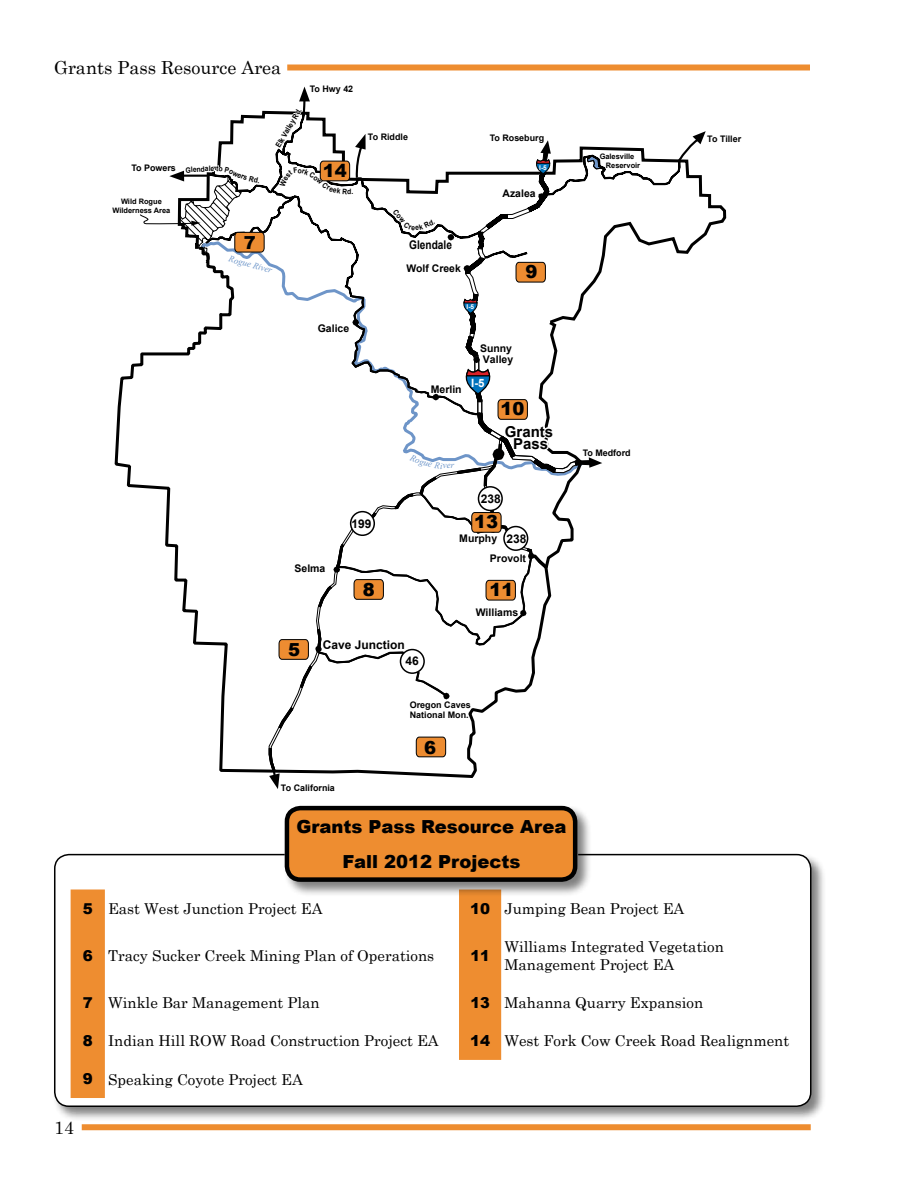
<style>
.page{position:relative;width:918px;height:1188px;background:#fff}
.page>*{position:absolute;margin:0;border:0;box-sizing:border-box;transform-origin:0 0}
.Heading_1{font:900 18px "Arial";color:#000}
.t1{font:18px "Century Schoolbook";color:#000}
.Body{font:15px/18px "Century Schoolbook";color:#000}
.Body-2{font:900 15px "Arial";color:#000}
.t2{font:700 15px/12px "Arial";color:#000;text-align:center}
.t3{font:700 12px "Arial";color:#000}
.t4{font:700 12px "Arial";color:#000;scale:.84 1}
.t5{font:700 11.55px "Arial";color:#fff}
.t6{font:700 10.5px/10.5px "Arial";color:#000}
.t7{font:700 9px/10.5px "Arial";color:#000}
.t8{font:italic 9px "Times New Roman";color:#6f97ca}
.t9{font:700 7.5px/9px "Arial";color:#000;text-align:center}
.t10{font:700 7.5px "Arial";color:#000;scale:.9 1}
.t11{font:700 6.6px "Arial";color:#fff}
</style>
<div class="page">
<div style="left:287px;top:64px;width:523px;height:6px;background:#ee8d30"></div>
<div style="left:82px;top:1124px;width:729px;height:6px;background:#ee8d30"></div>
<div style="left:52px;top:852px;width:774px;height:270px;background:#000;opacity:.5"></div>
<div style="left:54px;top:854px;width:757px;height:253px;background:#fff;border:2px solid #000;border-radius:14px"></div>
<svg style="left:71px;top:890px;width:430px;height:208px"></svg>
<div style="left:283px;top:804px;width:310px;height:93px;background:#000;opacity:.5"></div>
<div style="left:287px;top:808px;width:288px;height:72px;background:#ee8d30;border-radius:14px"></div>
<div style="left:285px;top:806px;width:292px;height:76px;border:4px solid #000;border-radius:14px"></div>
<svg style="left:682px;top:164px;width:45px;height:90px"></svg>
<svg style="left:605px;top:147px;width:77px;height:107px"></svg>
<svg style="left:677px;top:131px;width:29px;height:33px"></svg>
<svg style="left:139px;top:87px;width:466px;height:702px"></svg>
<p class="t1" style="left:54px;top:52px;width:229px">Grants Pass Resource Area</p>
<p class="t7" style="left:131px;top:162px;width:46px">To Powers</p>
<p class="t9" style="left:112px;top:197px;width:59px">Wild Rogue<br>Wilderness Area</p>
<p class="t10" style="left:209px;top:164px;width:4px">l</p>
<p class="t10" style="left:273px;top:144px;width:50px;rotate:-59deg">Elk Valley Rd.</p>
<p class="t7" style="left:310px;top:84px;width:45px">To Hwy 42</p>
<p class="t7" style="left:368px;top:132px;width:42px">To Riddle</p>
<p class="t7" style="left:490px;top:133px;width:56px">To Roseburg</p>
<p class="t7" style="left:707px;top:134px;width:35px">To Tiller</p>
<p class="t9" style="left:606px;top:152px;width:36px;text-align:left;text-indent:-6px">Galesville<br>Reservoir</p>
<p class="t6" style="left:503px;top:188px;width:35px">Azalea</p>
<p class="Heading_1" style="left:323px;top:157px;width:26px">14</p>
<p class="t11" style="left:539px;top:163px;width:9px">I-5</p>
<p class="Heading_1" style="left:244px;top:230px;width:14px">7</p>
<p class="t8" style="left:231px;top:252px;width:46px;rotate:16deg">Rogue River</p>
<p class="t4" style="left:409px;top:236px;width:52px">Glendale</p>
<p class="t6" style="left:407px;top:263px;width:56px">Wolf Creek</p>
<p class="Heading_1" style="left:525px;top:259px;width:14px">9</p>
<p class="t6" style="left:318px;top:324px;width:33px">Galice</p>
<p class="t11" style="left:467px;top:303px;width:9px">I-5</p>
<p class="t6" style="left:431px;top:384px;width:32px">Merlin</p>
<p class="t6" style="left:480px;top:344px;width:35px">Sunny<br>Valley</p>
<p class="t5" style="left:471px;top:375px;width:15px">I-5</p>
<p class="Heading_1" style="left:501px;top:396px;width:26px">10</p>
<p class="t2" style="left:505px;top:426px;width:50px">Grants<br>Pass</p>
<p class="t7" style="left:583px;top:448px;width:49px">To Medford</p>
<p class="t3" style="left:352px;top:516px;width:22px">199</p>
<p class="t3" style="left:481px;top:491px;width:22px">238</p>
<p class="Heading_1" style="left:474px;top:509px;width:26px">13</p>
<p class="t3" style="left:506px;top:531px;width:22px">238</p>
<p class="t6" style="left:490px;top:554px;width:38px">Provolt</p>
<p class="t6" style="left:459px;top:534px;width:39px">Murphy</p>
<p class="t6" style="left:295px;top:564px;width:32px">Selma</p>
<p class="Heading_1" style="left:363px;top:577px;width:14px">8</p>
<p class="Heading_1" style="left:288px;top:637px;width:14px">5</p>
<p class="t3" style="left:323px;top:637px;width:84px">Cave Junction</p>
<p class="t3" style="left:406px;top:653px;width:15px">46</p>
<p class="Heading_1" style="left:490px;top:577px;width:26px">11</p>
<p class="t6" style="left:476px;top:607px;width:44px">Williams</p>
<p class="t7" style="left:410px;top:700px;width:63px">Oregon Caves<br>National Mon.</p>
<p class="t7" style="left:281px;top:783px;width:55px">To California</p>
<p class="Heading_1" style="left:424px;top:734px;width:14px">6</p>
<p class="Heading_1" style="left:296px;top:813px;width:272px">Grants Pass Resource Area</p>
<p class="Heading_1" style="left:343px;top:848px;width:179px">Fall 2012 Projects</p>
<p class="Body-2" style="left:83px;top:898px;width:12px">5</p>
<p class="Body" style="left:108px;top:898px;width:216px">East West Junction Project EA</p>
<p class="Body-2" style="left:470px;top:898px;width:22px">10</p>
<p class="Body" style="left:504px;top:898px;width:181px">Jumping Bean Project EA</p>
<p class="Body-2" style="left:83px;top:945px;width:12px">6</p>
<p class="Body" style="left:108px;top:945px;width:328px">Tracy Sucker Creek Mining Plan of Operations</p>
<p class="Body-2" style="left:470px;top:945px;width:21px">11</p>
<p class="Body" style="left:504px;top:937px;width:221px">Williams Integrated Vegetation<br>Management Project EA</p>
<p class="Body-2" style="left:83px;top:992px;width:12px">7</p>
<p class="Body" style="left:108px;top:993px;width:213px">Winkle Bar Management Plan</p>
<p class="Body-2" style="left:470px;top:992px;width:21px">13</p>
<p class="Body" style="left:504px;top:993px;width:200px">Mahanna Quarry Expansion</p>
<p class="Body-2" style="left:83px;top:1030px;width:12px">8</p>
<p class="Body" style="left:108px;top:1031px;width:332px">Indian Hill ROW Road Construction Project EA</p>
<p class="Body-2" style="left:470px;top:1030px;width:22px">14</p>
<p class="Body" style="left:504px;top:1031px;width:286px">West Fork Cow Creek Road Realignment</p>
<p class="Body-2" style="left:83px;top:1068px;width:12px">9</p>
<p class="Body" style="left:108px;top:1069px;width:196px">Speaking Coyote Project EA</p>
<p class="t1" style="left:54px;top:1112px;width:22px">14</p>
</div>
